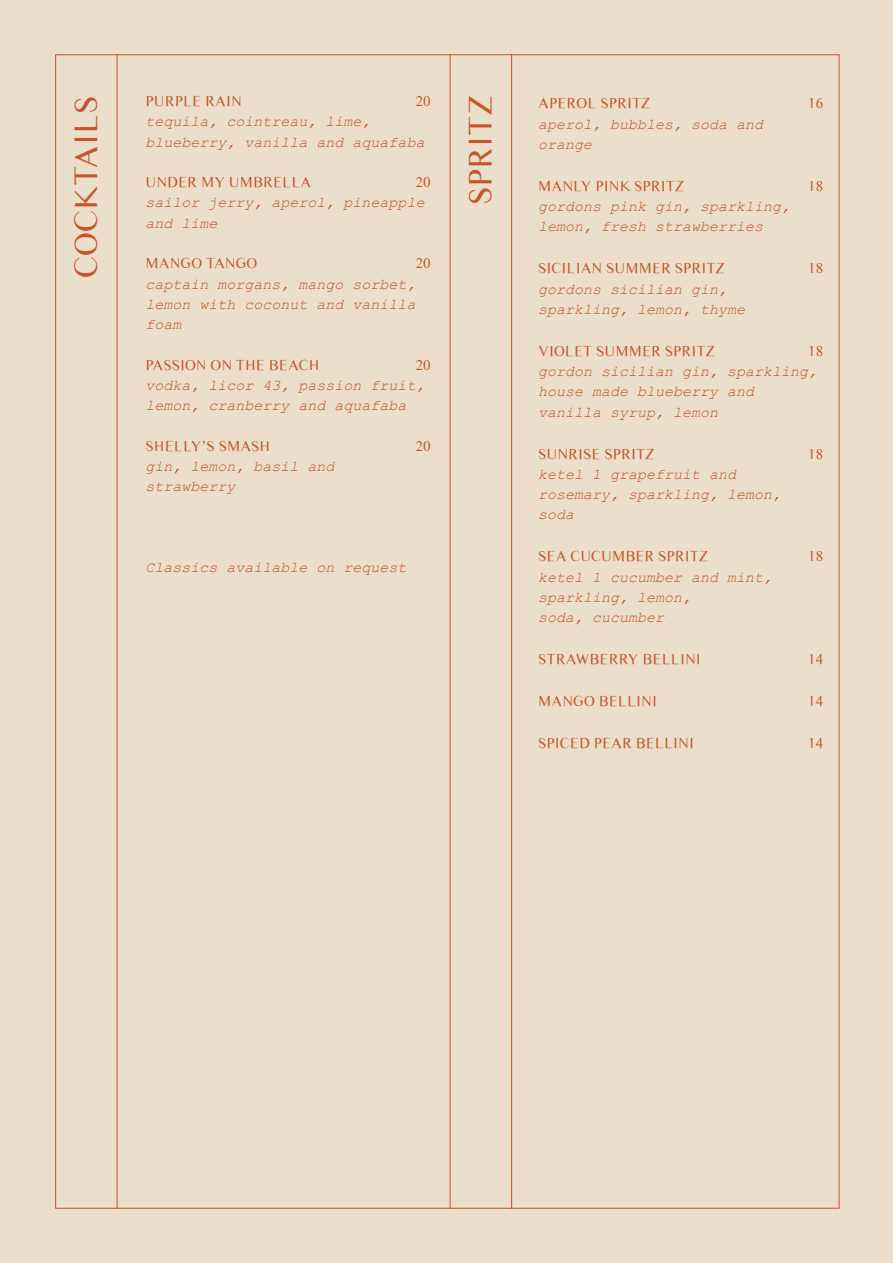
<style>
.page{position:relative;width:893px;height:1263px;background:#ebdecb}
.page>*{position:absolute;margin:0;border:0;box-sizing:border-box;transform-origin:0 0}
.t1{font:33px "Times Sans Serif";color:#c3562b}
.t2{font:italic 15px/20.2px "Courier New";color:#c3562b}
.t3{font:15px "Times Sans Serif";color:#c3562b}
</style>
<div class="page">
<hr style="left:117px;top:54px;width:1px;height:1155px;background:#c3562b">
<hr style="left:511px;top:54px;width:1px;height:1155px;background:#c3562b">
<hr style="left:450px;top:54px;width:1px;height:1155px;background:#c3562b">
<p class="t3" style="left:146px;top:91px;width:98px">PURPLE RAIN</p>
<p class="t3" style="left:416px;top:91px;width:16px">20</p>
<p class="t2" style="left:146px;top:111px;width:281px">tequila, cointreau, lime, blueberry, vanilla and aquafaba</p>
<p class="t3" style="left:146px;top:172px;width:167px">UNDER MY UMBRELLA</p>
<p class="t3" style="left:416px;top:172px;width:16px">20</p>
<p class="t2" style="left:146px;top:192px;width:281px">sailor jerry, aperol, pineapple and lime</p>
<p class="t3" style="left:146px;top:253px;width:113px">MANGO TANGO</p>
<p class="t3" style="left:416px;top:253px;width:16px">20</p>
<p class="t2" style="left:146px;top:273px;width:272px;text-align:justify">captain morgans, mango sorbet, lemon with coconut and vanilla foam</p>
<p class="t3" style="left:146px;top:354px;width:176px">PASSION ON THE BEACH</p>
<p class="t3" style="left:416px;top:354px;width:16px">20</p>
<p class="t2" style="left:146px;top:374px;width:281px">vodka, licor 43, passion fruit, lemon, cranberry and aquafaba</p>
<p class="t3" style="left:146px;top:435px;width:126px">SHELLY’S SMASH</p>
<p class="t3" style="left:416px;top:435px;width:16px">20</p>
<p class="t2" style="left:146px;top:455px;width:191px">gin, lemon, basil and strawberry</p>
<h1 class="t1" style="left:63px;top:278px;width:184px;rotate:-90deg">COCKTAILS</h1>
<h1 class="t1" style="left:458px;top:205px;width:112px;rotate:-90deg">SPRITZ</h1>
<p class="t2" style="left:146px;top:556px;width:263px">Classics available on request</p>
<p class="t3" style="left:538px;top:93px;width:114px">APEROL SPRITZ</p>
<p class="t3" style="left:808px;top:93px;width:16px">16</p>
<p class="t2" style="left:538px;top:113px;width:227px">aperol, bubbles, soda and orange</p>
<p class="t3" style="left:538px;top:176px;width:147px">MANLY PINK SPRITZ</p>
<p class="t3" style="left:808px;top:176px;width:16px">18</p>
<p class="t2" style="left:538px;top:196px;width:254px">gordons pink gin, sparkling, lemon, fresh strawberries</p>
<p class="t3" style="left:538px;top:258px;width:188px">SICILIAN SUMMER SPRITZ</p>
<p class="t3" style="left:808px;top:258px;width:16px">18</p>
<p class="t2" style="left:538px;top:278px;width:209px">gordons sicilian gin, sparkling, lemon, thyme</p>
<p class="t3" style="left:538px;top:341px;width:178px">VIOLET SUMMER SPRITZ</p>
<p class="t3" style="left:808px;top:341px;width:16px">18</p>
<p class="t2" style="left:538px;top:361px;width:281px">gordon sicilian gin, sparkling, house made blueberry and vanilla syrup, lemon</p>
<p class="t3" style="left:538px;top:444px;width:118px">SUNRISE SPRITZ</p>
<p class="t3" style="left:808px;top:444px;width:16px">18</p>
<p class="t2" style="left:538px;top:463px;width:245px">ketel 1 grapefruit and rosemary, sparkling, lemon, soda</p>
<p class="t3" style="left:538px;top:546px;width:172px">SEA CUCUMBER SPRITZ</p>
<p class="t3" style="left:808px;top:546px;width:16px">18</p>
<p class="t2" style="left:538px;top:566px;width:236px">ketel 1 cucumber and mint, sparkling, lemon,<br>soda, cucumber</p>
<p class="t3" style="left:538px;top:649px;width:164px">STRAWBERRY BELLINI</p>
<p class="t3" style="left:808px;top:649px;width:16px">14</p>
<p class="t3" style="left:538px;top:691px;width:120px">MANGO BELLINI</p>
<p class="t3" style="left:808px;top:691px;width:16px">14</p>
<p class="t3" style="left:538px;top:733px;width:157px">SPICED PEAR BELLINI</p>
<p class="t3" style="left:808px;top:733px;width:16px">14</p>
</div>
